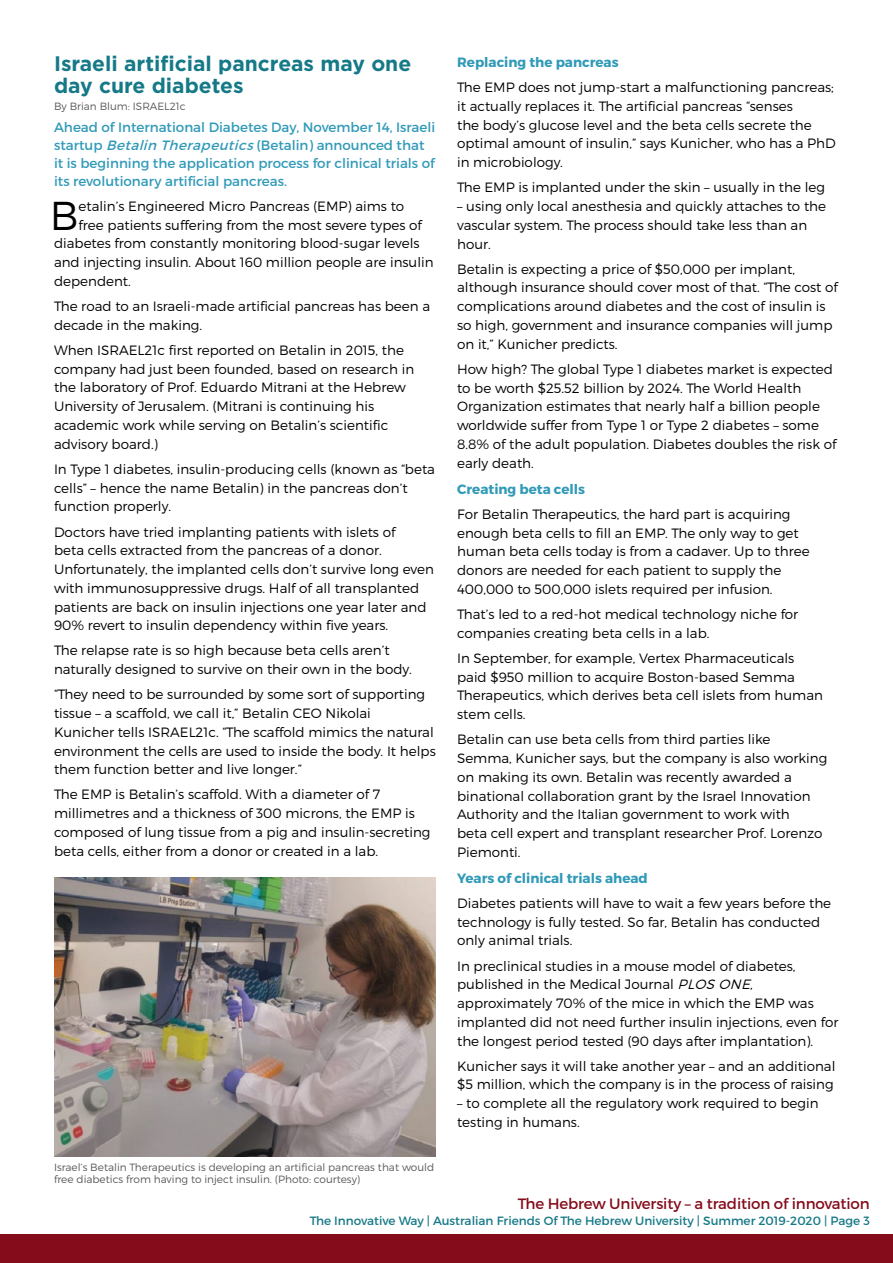
<style>
.page{position:relative;width:893px;height:1263px;background:#fff}
.page>*{position:absolute;margin:0;border:0;box-sizing:border-box;transform-origin:0 0}
.t1{font:300 40.35px "Montserrat";color:#000}
.t2{font:700 21px/22.5px "Gotham";color:#157988}
.t3{font:15px "Montserrat";letter-spacing:-.01em;color:#850c1b}
.t4{font:300 13.5px/18.8px "Montserrat";color:#000}
.t5{font:13.5px/18px "Montserrat";color:#319ab8}
.t6{font:700 13.5px "Montserrat";color:#319ab8}
.t7{font:12px "Montserrat";color:#157987}
.t8{font:300 10.5px/12px "Montserrat";color:#58595b}
.s1{font-style:italic}
</style>
<div class="page">
<div style="left:0;top:1234px;width:893px;height:29px;background:#850c1b"></div>
<img style="left:54px;top:877px;width:382px;height:280px">
<h2 class="t2" style="left:54px;top:52px;width:359px">Israeli artificial pancreas may one day cure diabetes</h2>
<p class="t8" style="left:54px;top:100px;width:133px">By Brian Blum: ISRAEL21c</p>
<p class="t5" style="left:54px;top:118px;width:383px">Ahead of International Diabetes Day, November 14, Israeli startup <span class="s1">Betalin Therapeutics</span>(Betalin) announced that it is beginning the application process for clinical trials of its revolutionary artificial pancreas.</p>
<h1 class="t1" style="left:50px;top:191px;width:30px">B</h1>
<p class="t4" style="left:79px;top:197px;width:327px">etalin’s Engineered Micro Pancreas (EMP) aims to</p>
<p class="t4" style="left:79px;top:215px;width:345px">free patients suffering from the most severe types of</p>
<p class="t4" style="left:54px;top:234px;width:367px">diabetes from constantly monitoring blood-sugar levels</p>
<p class="t4" style="left:54px;top:253px;width:381px">and injecting insulin. About 160 million people are insulin</p>
<p class="t4" style="left:54px;top:272px;width:78px">dependent.</p>
<p class="t4" style="left:54px;top:297px;width:378px">The road to an Israeli-made artificial pancreas has been a decade in the making.</p>
<p class="t4" style="left:54px;top:341px;width:362px">When ISRAEL21c first reported on Betalin in 2015, the company had just been founded, based on research in the laboratory of Prof. Eduardo Mitrani at the Hebrew University of Jerusalem. (Mitrani is continuing his academic work while serving on Betalin’s scientific advisory board.)</p>
<p class="t4" style="left:54px;top:459px;width:383px">In Type 1 diabetes, insulin-producing cells (known as “beta cells” – hence the name Betalin) in the pancreas don’t function properly.</p>
<p class="t4" style="left:54px;top:522px;width:381px">Doctors have tried implanting patients with islets of<br>beta cells extracted from the pancreas of a donor.<br>Unfortunately, the implanted cells don’t survive long even with immunosuppressive drugs. Half of all transplanted patients are back on insulin injections one year later and 90% revert to insulin dependency within five years.</p>
<p class="t4" style="left:54px;top:641px;width:359px">The relapse rate is so high because beta cells aren’t naturally designed to survive on their own in the body.</p>
<p class="t4" style="left:54px;top:685px;width:383px">“They need to be surrounded by some sort of supporting tissue – a scaffold, we call it,” Betalin CEO Nikolai<br>Kunicher tells ISRAEL21c. “The scaffold mimics the natural environment the cells are used to inside the body. It helps them function better and live longer.”</p>
<p class="t4" style="left:54px;top:785px;width:378px">The EMP is Betalin’s scaffold. With a diameter of 7 millimetres and a thickness of 300 microns, the EMP is composed of lung tissue from a pig and insulin-secreting beta cells, either from a donor or created in a lab.</p>
<p class="t8" style="left:54px;top:1161px;width:382px">Israel’s Betalin Therapeutics is developing an artificial pancreas that would free diabetics from having to inject insulin. (Photo: courtesy)</p>
<p class="t6" style="left:457px;top:54px;width:163px">Replacing the pancreas</p>
<p class="t4" style="left:457px;top:78px;width:380px">The EMP does not jump-start a malfunctioning pancreas; it actually replaces it. The artificial pancreas “senses<br>the body’s glucose level and the beta cells secrete the optimal amount of insulin,” says Kunicher, who has a PhD in microbiology.</p>
<p class="t4" style="left:457px;top:178px;width:369px">The EMP is implanted under the skin – usually in the leg</p>
<p class="t4" style="left:457px;top:197px;width:370px">– using only local anesthesia and quickly attaches to the vascular system. The process should take less than an hour.</p>
<p class="t4" style="left:457px;top:259px;width:382px">Betalin is expecting a price of $50,000 per implant, although insurance should cover most of that. “The cost of complications around diabetes and the cost of insulin is so high, government and insurance companies will jump on it,” Kunicher predicts.</p>
<p class="t4" style="left:457px;top:359px;width:381px">How high? The global Type 1 diabetes market is expected to be worth $25.52 billion by 2024. The World Health Organization estimates that nearly half a billion people worldwide suffer from Type 1 or Type 2 diabetes – some 8.8% of the adult population. Diabetes doubles the risk of early death.</p>
<p class="t6" style="left:457px;top:480px;width:129px">Creating beta cells</p>
<p class="t4" style="left:457px;top:504px;width:354px">For Betalin Therapeutics, the hard part is acquiring enough beta cells to fill an EMP. The only way to get human beta cells today is from a cadaver. Up to three donors are needed for each patient to supply the 400,000 to 500,000 islets required per infusion.</p>
<p class="t4" style="left:457px;top:605px;width:343px">That’s led to a red-hot medical technology niche for companies creating beta cells in a lab.</p>
<p class="t4" style="left:457px;top:648px;width:367px">In September, for example, Vertex Pharmaceuticals paid $950 million to acquire Boston-based Semma Therapeutics, which derives beta cell islets from human stem cells.</p>
<p class="t4" style="left:457px;top:730px;width:372px">Betalin can use beta cells from third parties like Semma, Kunicher says, but the company is also working on making its own. Betalin was recently awarded a binational collaboration grant by the Israel Innovation Authority and the Italian government to work with<br>beta cell expert and transplant researcher Prof. Lorenzo Piemonti.</p>
<p class="t6" style="left:457px;top:870px;width:192px">Years of clinical trials ahead</p>
<p class="t4" style="left:457px;top:893px;width:376px">Diabetes patients will have to wait a few years before the technology is fully tested. So far, Betalin has conducted only animal trials.</p>
<p class="t4" style="left:457px;top:956px;width:383px">In preclinical studies in a mouse model of diabetes, published in the Medical Journal <span class="s1">PLOS ONE</span>, approximately 70% of the mice in which the EMP was implanted did not need further insulin injections, even for the longest period tested (90 days after implantation).</p>
<p class="t4" style="left:457px;top:1056px;width:380px">Kunicher says it will take another year – and an additional $5 million, which the company is in the process of raising</p>
<p class="t4" style="left:457px;top:1094px;width:363px">– to complete all the regulatory work required to begin testing in humans.</p>
<p class="t3" style="left:518px;top:1194px;width:354px">The Hebrew University – a tradition of innovation</p>
<p class="t7" style="left:310px;top:1214px;width:561px">The Innovative Way | Australian Friends Of The Hebrew University | Summer 2019-2020 | Page 3</p>
</div>
